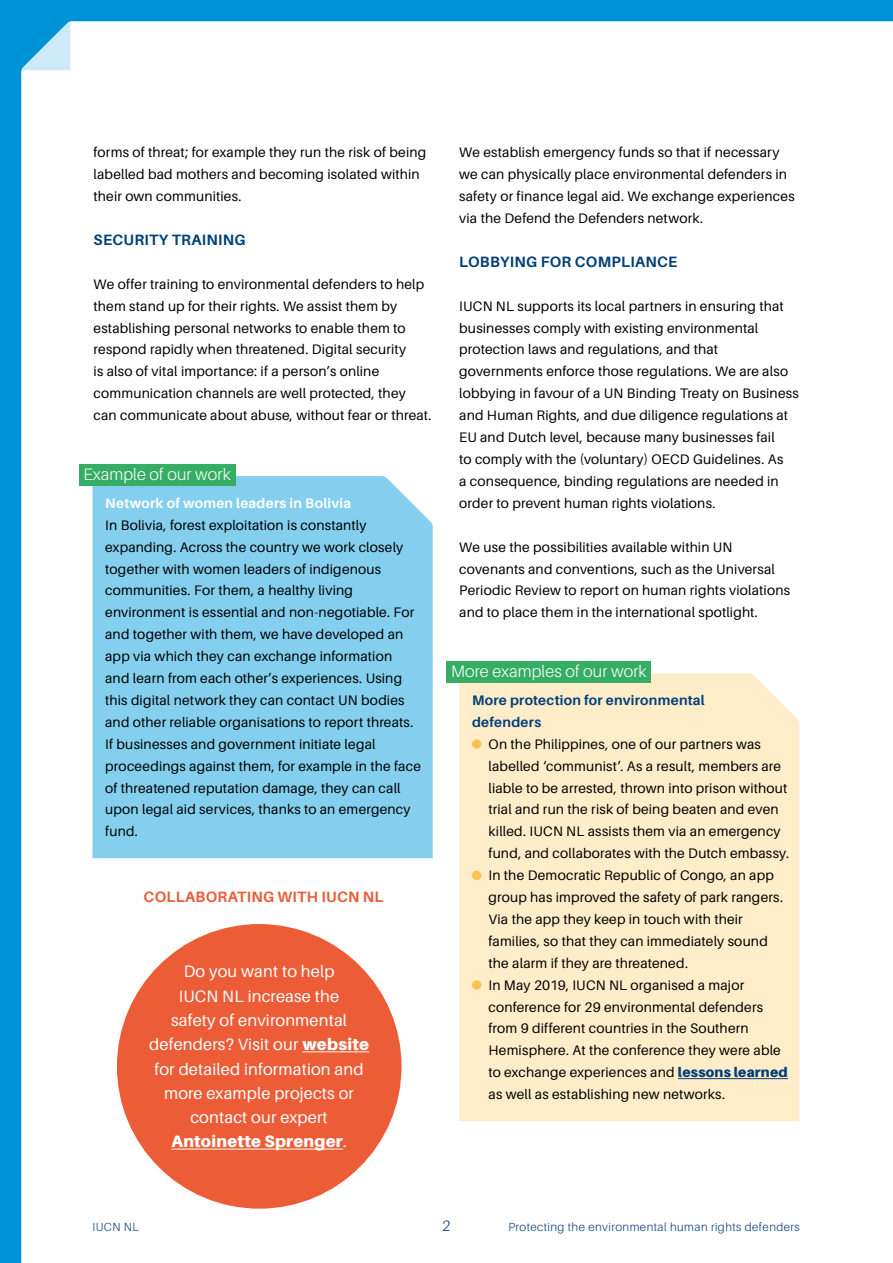
<style>
.page{position:relative;width:893px;height:1263px;background:#0092d7}
.page>*{position:absolute;margin:0;border:0;box-sizing:border-box;transform-origin:0 0}
.t1{font:16.5px/24.3px "Aileron";letter-spacing:.01em;color:#fff;text-align:center}
.t2{font:300 16.5px "Aileron";letter-spacing:.01em;color:#fff}
.t3{font:700 15px "Aileron";letter-spacing:.02em;color:#003f79}
.t4{font:700 15px "Aileron";letter-spacing:.02em;color:#eb5c37}
.t5{font:300 15px "Aileron";color:#003f79}
.t6{font:13.8px/21.9px "Aileron";letter-spacing:.015em;color:#000}
.t7{font:700 13.8px/21.9px "Aileron";letter-spacing:.02em;color:#003f79}
.t8{font:700 13.8px "Aileron";letter-spacing:.02em;color:#fff}
.t9{font:300 11.7px "Aileron";letter-spacing:.04em;color:#003f79}
.s1{font-weight:900}
.s2{font-weight:900;color:#003f79}
</style>
<div class="page">
<div style="left:21px;top:21px;width:872px;height:1242px;background:#fff"></div>
<svg style="left:21px;top:21px;width:49px;height:49px"></svg>
<div style="left:459px;top:673px;width:340px;height:448px;background:#ffedc9"></div>
<div style="left:92px;top:476px;width:341px;height:382px;background:#84cfed"></div>
<div style="left:117px;top:924px;width:285px;height:285px;background:#eb5c37;border-radius:50%"></div>
<hr style="left:302px;top:1051px;width:67px;height:1px;background:#fff">
<hr style="left:171px;top:1149px;width:172px;height:1px;background:#fff">
<div style="left:79px;top:464px;width:156px;height:22px;background:#36ad64"></div>
<hr style="left:678px;top:1078px;width:110px;height:1px;background:#003f79">
<div style="left:472px;top:739px;width:9px;height:10px;background:#fcc151;border-radius:50%"></div>
<div style="left:472px;top:871px;width:9px;height:9px;background:#fcc151;border-radius:50%"></div>
<div style="left:472px;top:980px;width:9px;height:10px;background:#fcc151;border-radius:50%"></div>
<div style="left:446px;top:661px;width:205px;height:22px;background:#36ad64"></div>
<p class="t6" style="left:94px;top:142px;width:334px">forms of threat; for example they run the risk of being labelled bad mothers and becoming isolated within their own communities.</p>
<p class="t3" style="left:94px;top:231px;width:154px">SECURITY TRAINING</p>
<p class="t6" style="left:94px;top:273px;width:340px">We offer training to environmental defenders to help them stand up for their rights. We assist them by establishing personal networks to enable them to respond rapidly when threatened. Digital security<br>is also of vital importance: if a person’s online communication channels are well protected, they can communicate about abuse, without fear or threat.</p>
<p class="t2" style="left:83px;top:465px;width:149px">Example of our work</p>
<p class="t8" style="left:105px;top:495px;width:247px">Network of women leaders in Bolivia</p>
<p class="t6" style="left:105px;top:514px;width:317px">In Bolivia, forest exploitation is constantly expanding. Across the country we work closely together with women leaders of indigenous communities. For them, a healthy living environment is essential and non-negotiable. For and together with them, we have developed an app via which they can exchange information<br>and learn from each other’s experiences. Using this digital network they can contact UN bodies and other reliable organisations to report threats.<br>If businesses and government initiate legal proceedings against them, for example in the face of threatened reputation damage, they can call upon legal aid services, thanks to an emergency fund.</p>
<p class="t4" style="left:144px;top:888px;width:242px">COLLABORATING WITH IUCN NL</p>
<p class="t1" style="left:149px;top:959px;width:221px">Do you want to help<br>IUCN NL increase the<br>safety of environmental defenders? Visit our <span class="s1">website </span>for detailed information and more example projects or contact our expert<br><span class="s1">Antoinette Sprenger</span>.</p>
<p class="t6" style="left:459px;top:142px;width:337px">We establish emergency funds so that if necessary we can physically place environmental defenders in safety or finance legal aid. We exchange experiences via the Defend the Defenders network.</p>
<p class="t3" style="left:459px;top:253px;width:220px">LOBBYING FOR COMPLIANCE</p>
<p class="t6" style="left:459px;top:295px;width:341px">IUCN NL supports its local partners in ensuring that businesses comply with existing environmental protection laws and regulations, and that governments enforce those regulations. We are also lobbying in favour of a UN Binding Treaty on Business and Human Rights, and due diligence regulations at EU and Dutch level, because many businesses fail<br>to comply with the (voluntary) OECD Guidelines. As<br>a consequence, binding regulations are needed in order to prevent human rights violations.</p>
<p class="t6" style="left:459px;top:536px;width:332px">We use the possibilities available within UN covenants and conventions, such as the Universal Periodic Review to report on human rights violations and to place them in the international spotlight.</p>
<p class="t2" style="left:451px;top:662px;width:197px">More examples of our work</p>
<p class="t7" style="left:472px;top:689px;width:234px">More protection for environmental defenders</p>
<p class="t6" style="left:488px;top:733px;width:302px">On the Philippines, one of our partners was labelled ‘communist’. As a result, members are liable to be arrested, thrown into prison without trial and run the risk of being beaten and even killed. IUCN NL assists them via an emergency fund, and collaborates with the Dutch embassy.<br>In the Democratic Republic of Congo, an app group has improved the safety of park rangers.<br>Via the app they keep in touch with their families, so that they can immediately sound the alarm if they are threatened.<br>In May 2019, IUCN NL organised a major conference for 29 environmental defenders from 9 different countries in the Southern Hemisphere. At the conference they were able to exchange experiences and <span class="s2">lessons learned </span>as well as establishing new networks.</p>
<p class="t9" style="left:92px;top:1220px;width:48px">IUCN NL</p>
<p class="t5" style="left:442px;top:1217px;width:10px">2</p>
<p class="t9" style="left:508px;top:1220px;width:293px">Protecting the environmental human rights defenders</p>
</div>
